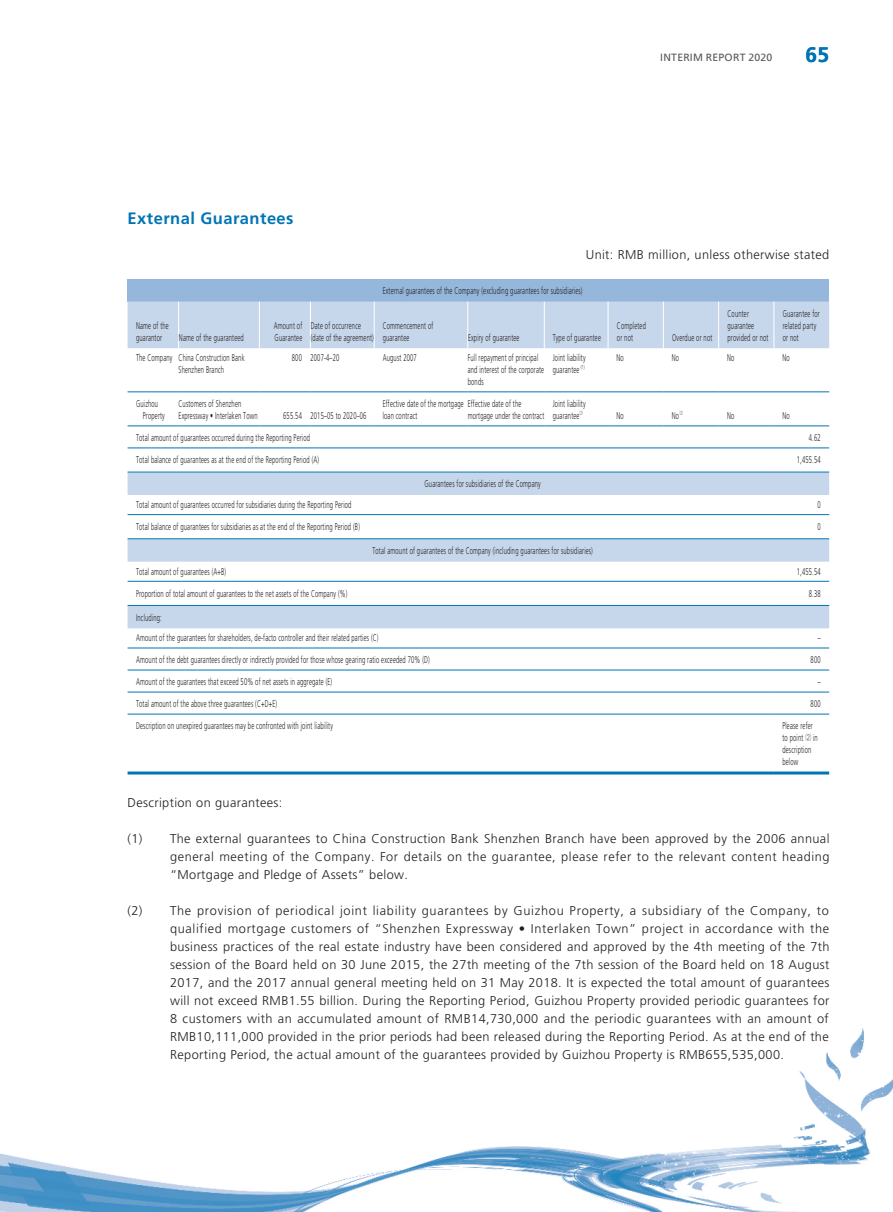
<style>
.page{position:relative;width:893px;height:1212px;background:#fff}
.page>*{position:absolute;margin:0;border:0;box-sizing:border-box;transform-origin:0 0}
.t1{font:700 21px "Frutiger LT Std";color:#0075b4}
.t2{font:700 16.5px "Frutiger LT Std";letter-spacing:.03em;color:#0075b4}
.t3{font:300 12.75px/18px "Frutiger LT Std";letter-spacing:.03em;color:#231f20;text-align:justify}
.t4{font:10.5px "Frutiger LT Std";letter-spacing:.02em;color:#57585a}
.t5{font:300 9.75px/12px "Frutiger LT Std";letter-spacing:.03em;color:#231f20;scale:.6 1}
.s1{font-family:"M Hei HK"}
</style>
<div class="page">
<img style="left:0;top:279px;width:893px;height:933px">
<div style="left:128px;top:279px;width:701px;height:23px;background:#95b7db"></div>
<svg style="left:128px;top:302px;width:701px;height:326px"></svg>
<hr style="left:178px;top:302px;width:1px;height:46px;background:#fff">
<hr style="left:259px;top:302px;width:1px;height:46px;background:#fff">
<hr style="left:310px;top:302px;width:1px;height:46px;background:#fff">
<hr style="left:374px;top:302px;width:1px;height:46px;background:#fff">
<hr style="left:467px;top:302px;width:1px;height:46px;background:#fff">
<hr style="left:544px;top:302px;width:1px;height:46px;background:#fff">
<hr style="left:608px;top:302px;width:1px;height:46px;background:#fff">
<hr style="left:663px;top:302px;width:1px;height:46px;background:#fff">
<hr style="left:718px;top:302px;width:1px;height:46px;background:#fff">
<hr style="left:773px;top:302px;width:1px;height:46px;background:#fff">
<hr style="left:128px;top:392px;width:51px;height:1px;background:#0075b4">
<hr style="left:179px;top:392px;width:80px;height:1px;background:#0075b4">
<hr style="left:259px;top:392px;width:51px;height:1px;background:#0075b4">
<hr style="left:310px;top:392px;width:64px;height:1px;background:#0075b4">
<hr style="left:374px;top:392px;width:94px;height:1px;background:#0075b4">
<hr style="left:468px;top:392px;width:76px;height:1px;background:#0075b4">
<hr style="left:544px;top:392px;width:64px;height:1px;background:#0075b4">
<hr style="left:608px;top:392px;width:55px;height:1px;background:#0075b4">
<hr style="left:663px;top:392px;width:56px;height:1px;background:#0075b4">
<hr style="left:719px;top:392px;width:55px;height:1px;background:#0075b4">
<hr style="left:774px;top:392px;width:55px;height:1px;background:#0075b4">
<hr style="left:128px;top:426px;width:51px;height:1px;background:#0075b4">
<hr style="left:179px;top:426px;width:80px;height:1px;background:#0075b4">
<hr style="left:259px;top:426px;width:51px;height:1px;background:#0075b4">
<hr style="left:310px;top:426px;width:64px;height:1px;background:#0075b4">
<hr style="left:374px;top:426px;width:94px;height:1px;background:#0075b4">
<hr style="left:468px;top:426px;width:76px;height:1px;background:#0075b4">
<hr style="left:544px;top:426px;width:64px;height:1px;background:#0075b4">
<hr style="left:608px;top:426px;width:55px;height:1px;background:#0075b4">
<hr style="left:663px;top:426px;width:56px;height:1px;background:#0075b4">
<hr style="left:719px;top:426px;width:55px;height:1px;background:#0075b4">
<hr style="left:774px;top:426px;width:55px;height:1px;background:#0075b4">
<hr style="left:128px;top:448px;width:646px;height:1px;background:#0075b4">
<hr style="left:774px;top:448px;width:55px;height:1px;background:#0075b4">
<hr style="left:128px;top:472px;width:646px;height:1px;background:#0075b4">
<hr style="left:774px;top:472px;width:55px;height:1px;background:#0075b4">
<hr style="left:128px;top:514px;width:646px;height:1px;background:#0075b4">
<hr style="left:774px;top:514px;width:55px;height:1px;background:#0075b4">
<hr style="left:128px;top:538px;width:646px;height:1px;background:#0075b4">
<hr style="left:774px;top:538px;width:55px;height:1px;background:#0075b4">
<hr style="left:128px;top:581px;width:646px;height:1px;background:#0075b4">
<hr style="left:774px;top:581px;width:55px;height:1px;background:#0075b4">
<hr style="left:128px;top:605px;width:646px;height:1px;background:#0075b4">
<hr style="left:774px;top:605px;width:55px;height:1px;background:#0075b4">
<hr style="left:128px;top:648px;width:646px;height:1px;background:#0075b4">
<hr style="left:774px;top:648px;width:55px;height:1px;background:#0075b4">
<hr style="left:128px;top:670px;width:646px;height:1px;background:#0075b4">
<hr style="left:774px;top:670px;width:55px;height:1px;background:#0075b4">
<hr style="left:128px;top:692px;width:646px;height:1px;background:#0075b4">
<hr style="left:774px;top:692px;width:55px;height:1px;background:#0075b4">
<hr style="left:128px;top:714px;width:646px;height:1px;background:#0075b4">
<hr style="left:774px;top:714px;width:55px;height:1px;background:#0075b4">
<hr style="left:128px;top:771px;width:646px;height:3px;background:#0075b4">
<hr style="left:774px;top:771px;width:55px;height:3px;background:#0075b4">
<h2 class="t2" style="left:128px;top:209px;width:168px">External Guarantees</h2>
<p class="t4" style="left:660px;top:51px;width:113px">INTERIM REPORT 2020</p>
<h1 class="t1" style="left:806px;top:42px;width:25px">65</h1>
<h3 class="t3" style="left:586px;top:246px;width:245px">Unit: RMB million, unless otherwise stated</h3>
<p class="t5" style="left:383px;top:285px;width:335px">External guarantees of the Company (excluding guarantees for subsidiaries)</p>
<p class="t5" style="left:136px;top:319px;width:56px">Name of the guarantor</p>
<p class="t5" style="left:179px;top:331px;width:110px">Name of the guaranteed</p>
<p class="t5" style="left:274px;top:319px;width:49px">Amount of<br>Guarantee</p>
<p class="t5" style="left:311px;top:319px;width:107px">Date of occurrence (date of the agreement)</p>
<p class="t5" style="left:383px;top:319px;width:86px">Commencement of guarantee</p>
<p class="t5" style="left:468px;top:331px;width:87px">Expiry of guarantee</p>
<p class="t5" style="left:553px;top:331px;width:82px">Type of guarantee</p>
<p class="t5" style="left:617px;top:319px;width:50px">Completed or not</p>
<p class="t5" style="left:672px;top:331px;width:68px">Overdue or not</p>
<p class="t5" style="left:727px;top:307px;width:70px">Counter guarantee provided or not</p>
<p class="t5" style="left:783px;top:307px;width:63px">Guarantee for related party or not</p>
<p class="t5" style="left:179px;top:352px;width:112px;text-indent:-43px">The Company China Construction Bank<br>Shenzhen Branch</p>
<p class="t5" style="left:292px;top:352px;width:81px">800 2007-4–20</p>
<p class="t5" style="left:383px;top:352px;width:58px">August 2007</p>
<p class="t5" style="left:468px;top:352px;width:129px">Full repayment of principal and interest of the corporate bonds</p>
<p class="t5" style="left:553px;top:352px;width:56px">Joint liability guarantee <sup>(1)</sup></p>
<p class="t5" style="left:617px;top:352px;width:14px">No</p>
<p class="t5" style="left:672px;top:352px;width:14px">No</p>
<p class="t5" style="left:727px;top:352px;width:14px">No</p>
<p class="t5" style="left:782px;top:352px;width:14px">No</p>
<p class="t5" style="left:143px;top:398px;width:38px;text-indent:-7px">Guizhou<br>Property</p>
<p class="t5" style="left:179px;top:398px;width:133px">Customers of Shenzhen<br>Expressway • Interlaken Town</p>
<p class="t5" style="left:383px;top:398px;width:233px">Effective date of the mortgage Effective date of the loan contract</p>
<p class="t5" style="left:553px;top:398px;width:56px">Joint liability guarantee<sup>⑵</sup></p>
<p class="t5" style="left:617px;top:410px;width:14px">No</p>
<p class="t5" style="left:672px;top:410px;width:20px">No<sup>⑵</sup></p>
<p class="t5" style="left:727px;top:410px;width:14px">No</p>
<p class="t5" style="left:782px;top:410px;width:14px">No</p>
<p class="t5" style="left:468px;top:410px;width:129px">mortgage under the contract</p>
<p class="t5" style="left:283px;top:410px;width:140px">655.54 2015–05 to 2020–06</p>
<p class="t5" style="left:136px;top:432px;width:291px">Total amount of guarantees occurred during the Reporting Period</p>
<p class="t5" style="left:809px;top:432px;width:21px">4.62</p>
<p class="t5" style="left:136px;top:454px;width:307px">Total balance of guarantees as at the end of the Reporting Period (A)</p>
<p class="t5" style="left:797px;top:454px;width:41px">1,455.54</p>
<p class="t5" style="left:424px;top:478px;width:195px">Guarantees for subsidiaries of the Company</p>
<p class="t5" style="left:136px;top:499px;width:361px">Total amount of guarantees occurred for subsidiaries during the Reporting Period</p>
<p class="t5" style="left:817px;top:499px;width:7px">0</p>
<p class="t5" style="left:136px;top:521px;width:375px">Total balance of guarantees for subsidiaries as at the end of the Reporting Period (B)</p>
<p class="t5" style="left:817px;top:521px;width:7px">0</p>
<p class="t5" style="left:372px;top:545px;width:369px">Total amount of guarantees of the Company (including guarantees for subsidiaries)</p>
<p class="t5" style="left:136px;top:565px;width:152px">Total amount of guarantees (A+B)</p>
<p class="t5" style="left:797px;top:565px;width:41px">1,455.54</p>
<p class="t5" style="left:136px;top:587px;width:354px">Proportion of total amount of guarantees to the net assets of the Company (%)</p>
<p class="t5" style="left:809px;top:587px;width:21px">8.38</p>
<p class="t5" style="left:136px;top:607px;width:406px;line-height:20.5px">Including:<br>Amount of the guarantees for shareholders, de-facto controller and their related parties (C)</p>
<p class="t5" style="left:818px;top:632px;width:6px">–</p>
<p class="t5" style="left:136px;top:654px;width:491px">Amount of the debt guarantees directly or indirectly provided for those whose gearing ratio exceeded 70% (D)</p>
<p class="t5" style="left:811px;top:654px;width:18px">800</p>
<p class="t5" style="left:136px;top:676px;width:328px">Amount of the guarantees that exceed 50% of net assets in aggregate (E)</p>
<p class="t5" style="left:818px;top:676px;width:6px">–</p>
<p class="t5" style="left:136px;top:698px;width:237px">Total amount of the above three guarantees (C+D+E)</p>
<p class="t5" style="left:811px;top:698px;width:18px">800</p>
<p class="t5" style="left:136px;top:720px;width:330px">Description on unexpired guarantees may be confronted with joint liability</p>
<p class="t5" style="left:782px;top:720px;width:61px">Please refer to point <span class="s1">⑵</span> in description below</p>
<h3 class="t3" style="left:128px;top:794px;width:156px">Description on guarantees:</h3>
<p class="t3" style="left:170px;top:830px;width:661px;text-indent:-43px">(1) The external guarantees to China Construction Bank Shenzhen Branch have been approved by the 2006 annual general meeting of the Company. For details on the guarantee, please refer to the relevant content heading “Mortgage and Pledge of Assets” below.</p>
<p class="t3" style="left:170px;top:902px;width:661px;text-indent:-43px">(2) The provision of periodical joint liability guarantees by Guizhou Property, a subsidiary of the Company, to qualified mortgage customers of “Shenzhen Expressway • Interlaken Town” project in accordance with the business practices of the real estate industry have been considered and approved by the 4th meeting of the 7th session of the Board held on 30 June 2015, the 27th meeting of the 7th session of the Board held on 18 August 2017, and the 2017 annual general meeting held on 31 May 2018. It is expected the total amount of guarantees will not exceed RMB1.55 billion. During the Reporting Period, Guizhou Property provided periodic guarantees for 8 customers with an accumulated amount of RMB14,730,000 and the periodic guarantees with an amount of RMB10,111,000 provided in the prior periods had been released during the Reporting Period. As at the end of the Reporting Period, the actual amount of the guarantees provided by Guizhou Property is RMB655,535,000.</p>
</div>
